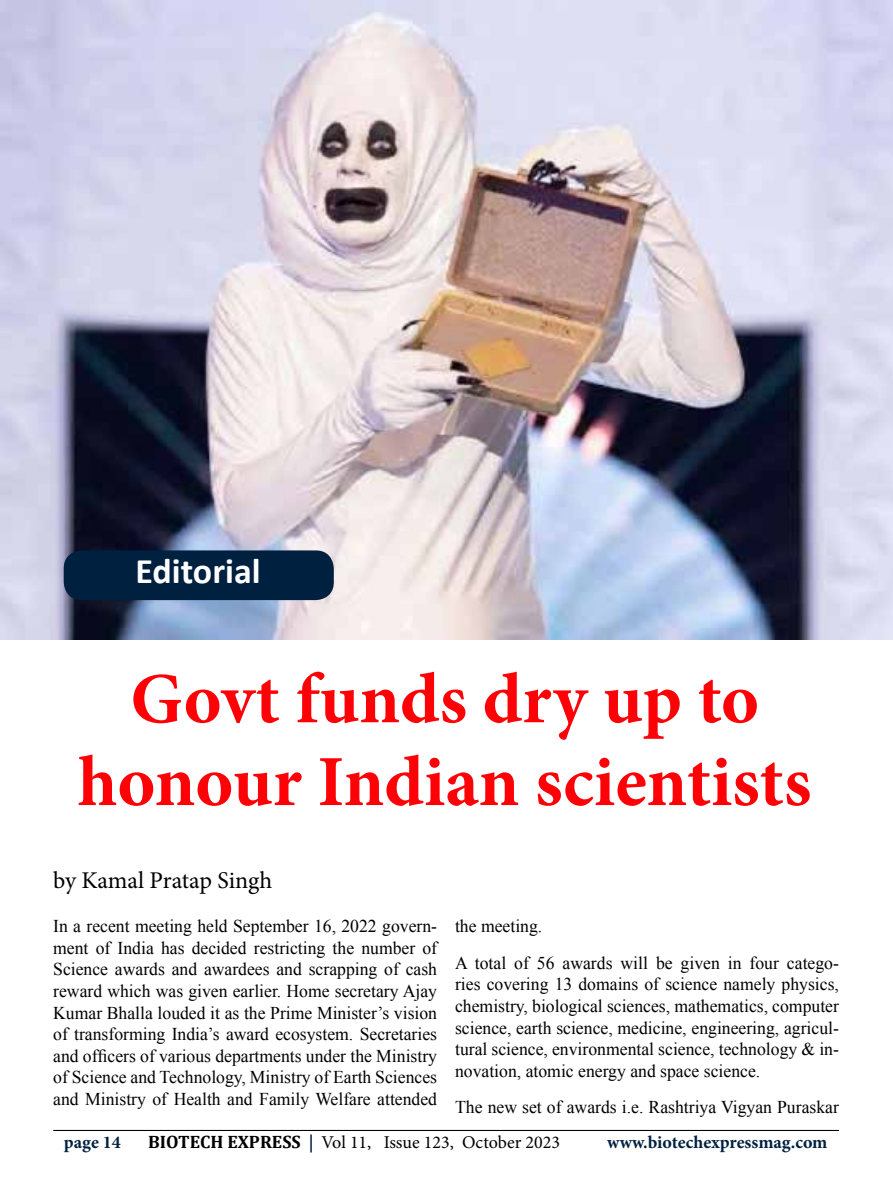
<style>
.page{position:relative;width:893px;height:1188px;background:#fff}
.page>*{position:absolute;margin:0;border:0;box-sizing:border-box;transform-origin:0 0}
.t1{font:700 72px/82.8px "Minion Pro";color:#ff0007;text-align:center}
.t2{font:700 36px "Calibri";color:#fff}
.t3{font:24px "Minion Pro";letter-spacing:-.005em;color:#000}
.t4{font:18px/21.6px "Times New Roman";color:#000;text-align:justify}
.t5{font:18px "Minion Pro";color:#000}
.t6{font:700 18px "Minion Pro";color:#002040}
.s1{font-family:"Cambria";font-weight:700}
.s2{font-weight:700;color:#002040}
</style>
<div class="page">
<hr style="left:53px;top:1130px;width:785px;height:1px;background:#000">
<img style="left:0;top:0;width:892px;height:640px">
<div style="left:64px;top:550px;width:269px;height:50px;background:#002040;border-radius:18px"></div>
<h2 class="t2" style="left:135px;top:546px;width:126px">Editorial</h2>
<h1 class="t1" style="left:78px;top:657px;width:734px">Govt funds dry up to honour Indian scientists</h1>
<h3 class="t3" style="left:53px;top:864px;width:220px">by Kamal Pratap Singh</h3>
<p class="t4" style="left:53px;top:915px;width:385px">In a recent meeting held September 16, 2022 govern&shy;ment of India has decided restricting the number of Science awards and awardees and scrapping of cash reward which was given earlier. Home secretary Ajay Kumar Bhalla louded it as the Prime Minister’s vision of transforming India’s award ecosystem. Secretaries and officers of various departments under the Ministry of Science and Technology, Ministry of Earth Sciences and Ministry of Health and Family Welfare attended</p>
<p class="t4" style="left:455px;top:907px;width:385px;line-height:36.6px">the meeting.<br>A total of 56 awards will be given in four catego-</p>
<p class="t4" style="left:455px;top:973px;width:385px">ries covering 13 domains of science namely physics, chemistry, biological sciences, mathematics, computer science, earth science, medicine, engineering, agricul&shy;tural science, environmental science, technology &amp; in&shy;novation, atomic energy and space science.</p>
<p class="t4" style="left:455px;top:1096px;width:385px">The new set of awards i.e. Rashtriya Vigyan Puraskar</p>
<p class="t6" style="left:64px;top:1130px;width:59px">page 14</p>
<p class="t5" style="left:148px;top:1130px;width:413px"><span class="s1">BIOTECH EXPRESS</span> <span class="s2">|</span> Vol 11, Issue 123, October 2023</p>
<p class="t6" style="left:607px;top:1130px;width:222px">www.biotechexpressmag.com</p>
</div>
